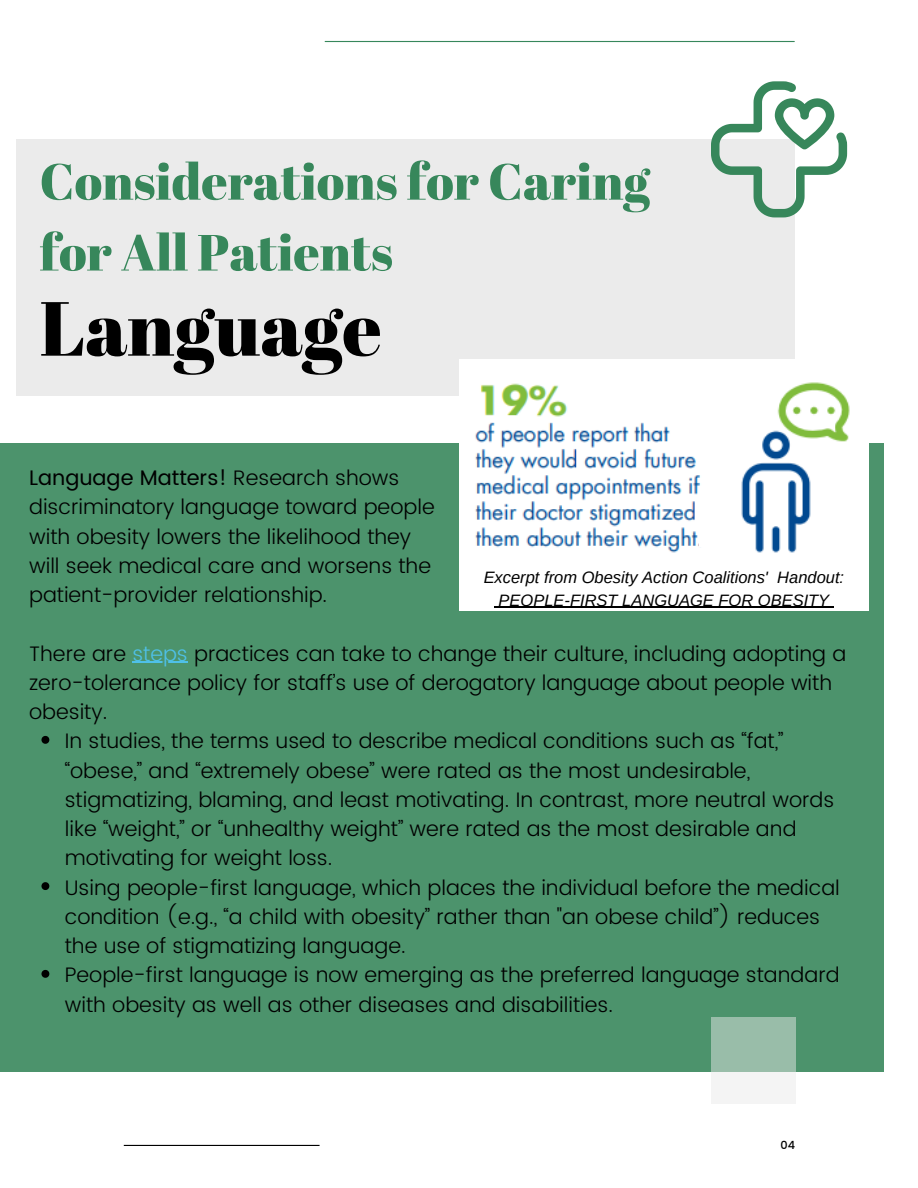
<style>
.page{position:relative;width:918px;height:1188px;background:#fff}
.page>*{position:absolute;margin:0;border:0;box-sizing:border-box;transform-origin:0 0}
.t1{font:76.5px "Abril Fatface";color:#000}
.t2{font:50.7px/70.8px "Abril Fatface";color:#37875b}
.t3{font:300 21px/29.2px "Poppins";color:#000}
.t4{font:italic 16.5px/22.5px "Arimo";color:#000;text-align:center}
.t5{font:500 11.25px "Poppins";color:#000}
.s1{font-weight:400}
.s2{color:#4fc0e8}
</style>
<div class="page">
<div style="left:0;top:443px;width:884px;height:629px;background:#4c936c"></div>
<div style="left:16px;top:139px;width:779px;height:257px;background:#e9e9e9"></div>
<hr style="left:124px;top:1145px;width:196px;height:1px;background:#000">
<svg style="left:711px;top:1017px;width:84px;height:87px;fill:#99bda9"></svg>
<hr style="left:325px;top:41px;width:469px;height:1px;background:#37875b">
<div style="left:459px;top:359px;width:410px;height:252px;background:#fff"></div>
<svg style="left:41px;top:736px;width:8px;height:8px"></svg>
<svg style="left:41px;top:882px;width:8px;height:8px"></svg>
<svg style="left:41px;top:970px;width:8px;height:8px"></svg>
<hr style="left:132px;top:662px;width:56px;height:1px;background:#4fc0e8">
<img style="left:475px;top:382px;width:375px;height:171px">
<svg style="left:711px;top:81px;width:136px;height:136px"></svg>
<div style="left:699px;top:525px;width:24px;height:22px;background:#fff"></div>
<hr style="left:499px;top:607px;width:330px;height:1px;background:#000">
<h2 class="t2" style="left:40px;top:145px;width:612px">Considerations for Caring for All Patients</h2>
<h1 class="t1" style="left:40px;top:275px;width:344px">Language</h1>
<p class="t3" style="left:29px;top:463px;width:407px"><span class="s1">Language Matters!</span> Research shows discriminatory language toward people with obesity lowers the likelihood they will seek medical care and worsens the patient-provider relationship.</p>
<p class="t3" style="left:29px;top:639px;width:819px">There are <span class="s2">steps</span> practices can take to change their culture, including adopting a zero-tolerance policy for staff’s use of derogatory language about people with obesity.</p>
<p class="t4" style="left:484px;top:566px;width:362px">Excerpt from Obesity Action Coalitions' Handout:<br>PEOPLE-FIRST LANGUAGE FOR OBESITY</p>
<p class="t3" style="left:65px;top:726px;width:777px">In studies, the terms used to describe medical conditions such as “fat,” “obese,” and “extremely obese” were rated as the most undesirable, stigmatizing, blaming, and least motivating. In contrast, more neutral words like “weight,” or “unhealthy weight” were rated as the most desirable and motivating for weight loss.<br>Using people-first language, which places the individual before the medical condition (e.g., “a child with obesity” rather than "an obese child”) reduces the use of stigmatizing language.<br>People-first language is now emerging as the preferred language standard with obesity as well as other diseases and disabilities.</p>
<p class="t5" style="left:780px;top:1138px;width:16px">04</p>
</div>
